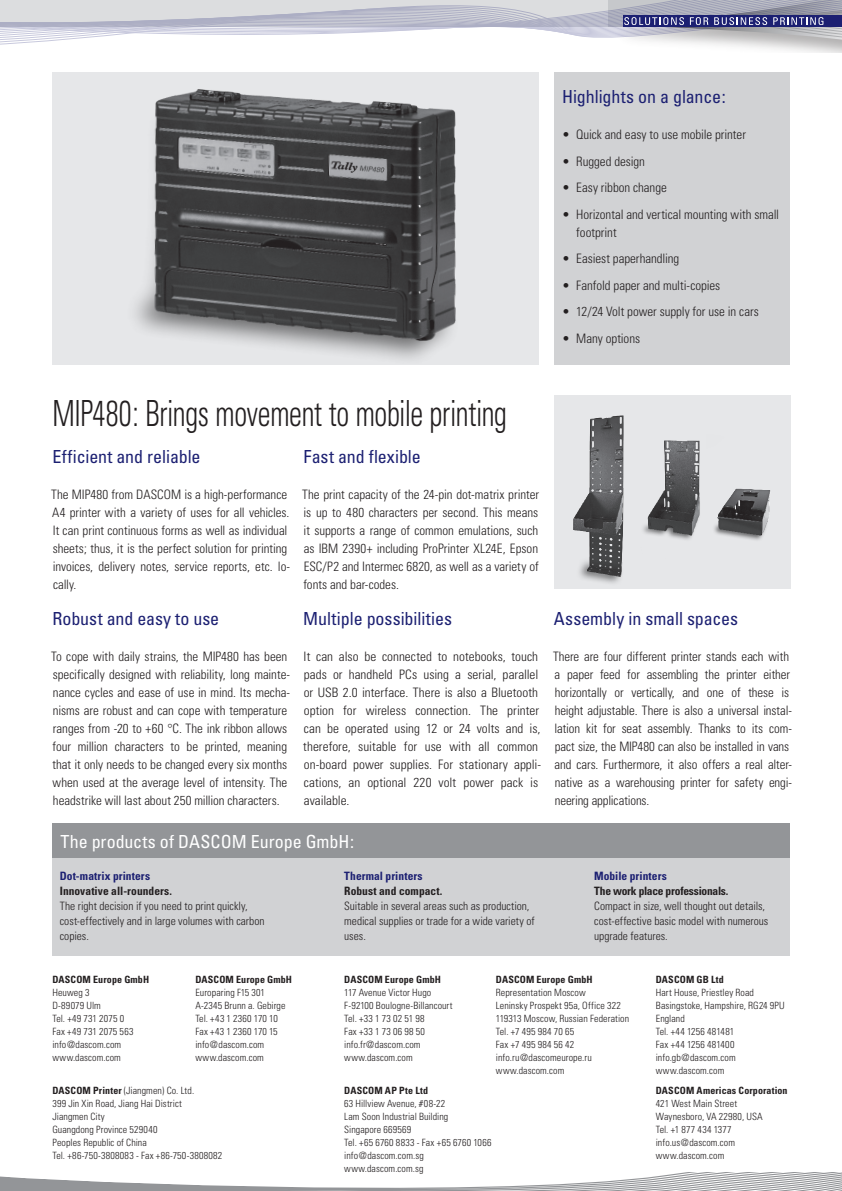
<style>
.page{position:relative;width:842px;height:1191px;background:#fff}
.page>*{position:absolute;margin:0;border:0;box-sizing:border-box;transform-origin:0 0}
.t1{font:300 condensed 36px "Univers";letter-spacing:-.01em;color:#231f20;scale:.8 1}
.t2{font:condensed 18px "Univers";letter-spacing:-.005em;color:#1c2072}
.t3{font:condensed 18px "Univers";color:#fff}
.t4{font:300 condensed 13px/18px "Univers";letter-spacing:-.005em;color:#231f20}
.t5{font:300 condensed 11.5px/15px "Univers";color:#231f20}
.t6{font:700 condensed 11.5px "Univers";letter-spacing:.005em;color:#1c2072}
.t7{font:700 condensed 11.5px "Univers";color:#231f20}
.t8{font:700 condensed 11.5px "Univers";letter-spacing:-.025em;color:#231f20}
.t9{font:300 condensed 10px/13px "Univers";letter-spacing:.01em;color:#231f20}
.t10{font:700 condensed 10px "Univers";letter-spacing:.015em;color:#231f20}
.s1{font-weight:700}
</style>
<div class="page">
<svg style="left:0;top:0;width:842px;height:52px"></svg>
<svg style="left:0;top:1172px;width:842px;height:19px"></svg>
<div style="left:52px;top:823px;width:737px;height:132px;background:#d1d2d4"></div>
<div style="left:52px;top:823px;width:737px;height:35px;background:#939598"></div>
<div style="left:554px;top:73px;width:235px;height:292px;background:#d1d2d4"></div>
<div style="left:52px;top:73px;width:487px;height:292px;background:#e6e7e9"></div>
<img style="left:135px;top:89px;width:321px;height:270px">
<div style="left:554px;top:395px;width:237px;height:194px;background:#e6e7e9"></div>
<img style="left:573px;top:415px;width:51px;height:168px">
<img style="left:721px;top:488px;width:50px;height:52px">
<img style="left:643px;top:440px;width:78px;height:100px">
<h2 class="t2" style="left:562px;top:85px;width:165px">Highlights on a glance:</h2>
<p class="t4" style="left:562px;top:125px;width:185px">• Quick and easy to use mobile printer</p>
<p class="t4" style="left:562px;top:152px;width:84px">• Rugged design</p>
<p class="t4" style="left:562px;top:178px;width:106px">• Easy ribbon change</p>
<p class="t4" style="left:576px;top:205px;width:204px;text-indent:-14px">• Horizontal and vertical mounting with small footprint</p>
<p class="t4" style="left:562px;top:250px;width:119px">• Easiest paperhandling</p>
<p class="t4" style="left:562px;top:276px;width:160px">• Fanfold paper and multi-copies</p>
<p class="t4" style="left:562px;top:303px;width:198px">• 12/24 Volt power supply for use in cars</p>
<p class="t4" style="left:562px;top:329px;width:79px">• Many options</p>
<h1 class="t1" style="left:52px;top:392px;width:570px">MIP480: Brings movement to mobile printing</h1>
<h2 class="t2" style="left:52px;top:445px;width:150px">Efficient and reliable</h2>
<p class="t4" style="left:51px;top:485px;width:240px">The MIP480 from DASCOM is a high-performance A4 printer with a variety of uses for all vehicles.<br>It can print continuous forms as well as individual sheets; thus, it is the perfect solution for printing invoices, delivery notes, service reports, etc. lo&shy;cally.</p>
<h2 class="t2" style="left:52px;top:607px;width:168px">Robust and easy to use</h2>
<p class="t4" style="left:51px;top:647px;width:240px">To cope with daily strains, the MIP480 has been specifically designed with reliability, long mainte&shy;nance cycles and ease of use in mind. Its mecha&shy;nisms are robust and can cope with temperature ranges from -20 to +60 °C. The ink ribbon allows four million characters to be printed, meaning that it only needs to be changed every six months when used at the average level of intensity. The headstrike will last about 250 million characters.</p>
<h2 class="t2" style="left:303px;top:445px;width:119px">Fast and flexible</h2>
<p class="t4" style="left:302px;top:485px;width:238px;text-align:justify">The print capacity of the 24-pin dot-matrix printer is up to 480 characters per second. This means it supports a range of common emulations, such as IBM 2390+ including ProPrinter XL24E, Epson ESC/P2 and Intermec 6820, as well as a variety of fonts and bar-codes.</p>
<h2 class="t2" style="left:303px;top:607px;width:150px">Multiple possibilities</h2>
<p class="t4" style="left:303px;top:647px;width:239px">It can also be connected to notebooks, touch pads or handheld PCs using a serial, parallel or USB 2.0 interface. There is also a Bluetooth option for wireless connection. The printer can be operated using 12 or 24 volts and is, therefore, suitable for use with all common on-board power supplies. For stationary appli&shy;cations, an optional 220 volt power pack is available.</p>
<h2 class="t3" style="left:60px;top:830px;width:295px">The products of DASCOM Europe GmbH:</h2>
<p class="t6" style="left:60px;top:868px;width:92px">Dot-matrix printers</p>
<p class="t7" style="left:60px;top:883px;width:114px">Innovative all-rounders.</p>
<p class="t5" style="left:60px;top:898px;width:206px">The right decision if you need to print quickly, cost-effectively and in large volumes with carbon copies.</p>
<p class="t6" style="left:344px;top:868px;width:80px">Thermal printers</p>
<p class="t7" style="left:344px;top:883px;width:100px">Robust and compact.</p>
<p class="t5" style="left:344px;top:898px;width:192px">Suitable in several areas such as production, medical supplies or trade for a wide variety of uses.</p>
<h2 class="t2" style="left:554px;top:607px;width:186px">Assembly in small spaces</h2>
<p class="t4" style="left:553px;top:647px;width:240px">There are four different printer stands each with a paper feed for assembling the printer either horizontally or vertically, and one of these is height adjustable. There is also a universal instal&shy;lation kit for seat assembly. Thanks to its com&shy;pact size, the MIP480 can also be installed in vans and cars. Furthermore, it also offers a real alter&shy;native as a warehousing printer for safety engi&shy;neering applications.</p>
<p class="t6" style="left:594px;top:868px;width:74px">Mobile printers</p>
<p class="t8" style="left:594px;top:883px;width:136px">The work place professionals.</p>
<p class="t5" style="left:594px;top:898px;width:176px">Compact in size, well thought out details, cost-effective basic model with numerous upgrade features.</p>
<p class="t10" style="left:52px;top:973px;width:98px">DASCOM Europe GmbH</p>
<p class="t9" style="left:52px;top:986px;width:83px">Heuweg 3<br>D-89079 Ulm<br>Tel. +49 731 2075 0<br>Fax +49 731 2075 563 info@dascom.com www.dascom.com</p>
<p class="t10" style="left:195px;top:973px;width:98px">DASCOM Europe GmbH</p>
<p class="t9" style="left:195px;top:986px;width:92px">Europaring F15 301<br>A-2345 Brunn a. Gebirge<br>Tel. +43 1 2360 170 10<br>Fax +43 1 2360 170 15 info@dascom.com www.dascom.com</p>
<p class="t10" style="left:344px;top:973px;width:98px">DASCOM Europe GmbH</p>
<p class="t9" style="left:344px;top:986px;width:110px">117 Avenue Victor Hugo<br>F-92100 Boulogne-Billancourt<br>Tel. +33 1 73 02 51 98<br>Fax +33 1 73 06 98 50 info.fr@dascom.com www.dascom.com</p>
<p class="t10" style="left:496px;top:973px;width:98px">DASCOM Europe GmbH</p>
<p class="t9" style="left:496px;top:986px;width:135px">Representation Moscow<br>Leninsky Prospekt 95a, Office 322<br>119313 Moscow, Russian Federation<br>Tel. +7 495 984 70 65<br>Fax +7 495 984 56 42 info.ru@dascomeurope.ru www.dascom.com</p>
<p class="t10" style="left:656px;top:973px;width:69px">DASCOM GB Ltd</p>
<p class="t9" style="left:656px;top:986px;width:130px">Hart House, Priestley Road<br>Basingstoke, Hampshire, RG24 9PU<br>England<br>Tel. +44 1256 481481<br>Fax +44 1256 481400 info.gb@dascom.com www.dascom.com</p>
<p class="t9" style="left:52px;top:1084px;width:171px"><span class="s1">DASCOM Printer</span> (Jiangmen) Co. Ltd.<br>399 Jin Xin Road, Jiang Hai District<br>Jiangmen City<br>Guangdong Province 529040<br>Peoples Republic of China<br>Tel. +86-750-3808083 - Fax +86-750-3808082</p>
<p class="t10" style="left:656px;top:1084px;width:133px">DASCOM Americas Corporation</p>
<p class="t10" style="left:344px;top:1084px;width:85px">DASCOM AP Pte Ltd</p>
<p class="t9" style="left:344px;top:1097px;width:149px">63 Hillview Avenue, #08-22<br>Lam Soon Industrial Building<br>Singapore 669569<br>Tel. +65 6760 8833 - Fax +65 6760 1066 info@dascom.com.sg www.dascom.com.sg</p>
<p class="t9" style="left:656px;top:1097px;width:108px">421 West Main Street<br>Waynesboro, VA 22980, USA<br>Tel. +1 877 434 1377 info.us@dascom.com www.dascom.com</p>
</div>
